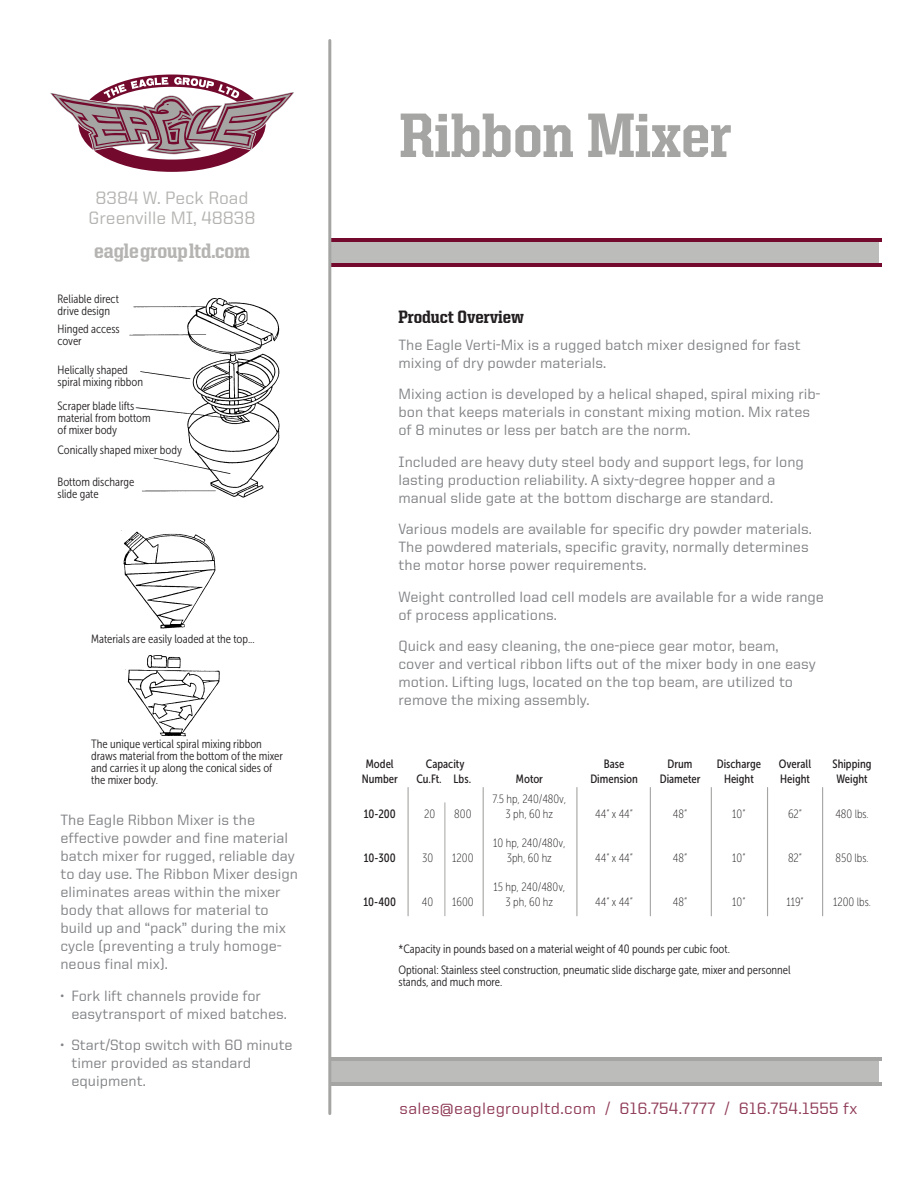
<style>
.page{position:relative;width:918px;height:1188px;background:#fff}
.page>*{position:absolute;margin:0;border:0;box-sizing:border-box;transform-origin:0 0}
.t1{font:800 63px "United Serif Semi Cond";color:#a5a5a3}
.t2{font:800 21px "United Serif Semi Cond";color:#b5b4b2}
.t3{font:500 18px "United Sans Reg";color:#b5b4b2}
.t4{font:800 18px "United Serif Semi Cond";color:#231f20}
.t5{font:500 16.5px "United Sans Reg";letter-spacing:.02em;color:#8f3b58}
.t6{font:500 15px/18px "United Sans Reg";color:#808285}
.t7{font:12px/12px "Museo Sans Cond 300";color:#231f20}
.t8{font:12px "Museo Sans Cond 100";color:#231f20}
.t9{font:12px "Museo Sans Cond 500";color:#231f20}
</style>
<div class="page">
<div style="left:330px;top:1058px;width:549px;height:27px;background:#bcbcba"></div>
<hr style="left:330px;top:1057px;width:551px;height:4px;background:#a5a5a3">
<hr style="left:330px;top:1082px;width:551px;height:4px;background:#a5a5a3">
<div style="left:330px;top:239px;width:549px;height:27px;background:#bcbcba"></div>
<hr style="left:330px;top:238px;width:551px;height:4px;background:#730a2e">
<hr style="left:330px;top:263px;width:551px;height:4px;background:#730a2e">
<hr style="left:328px;top:40px;width:3px;height:1074px;background:#a5a5a3">
<svg style="left:50px;top:75px;width:244px;height:97px"></svg>
<img style="left:181px;top:298px;width:99px;height:200px">
<svg style="left:129px;top:306px;width:52px;height:186px"></svg>
<hr style="left:445px;top:803px;width:1px;height:113px;background:#a5a5a3">
<hr style="left:408px;top:788px;width:1px;height:128px;background:#a5a5a3">
<hr style="left:483px;top:788px;width:1px;height:128px;background:#a5a5a3">
<hr style="left:576px;top:788px;width:1px;height:128px;background:#a5a5a3">
<hr style="left:650px;top:788px;width:1px;height:128px;background:#a5a5a3">
<hr style="left:711px;top:788px;width:1px;height:128px;background:#a5a5a3">
<hr style="left:767px;top:788px;width:1px;height:128px;background:#a5a5a3">
<hr style="left:822px;top:788px;width:1px;height:128px;background:#a5a5a3">
<img style="left:123px;top:531px;width:97px;height:206px">
<div style="left:104px;top:634px;width:128px;height:19px;background:#fff"></div>
<p class="t3" style="left:95px;top:188px;width:155px">8384 W. Peck Road</p>
<p class="t3" style="left:89px;top:208px;width:168px">Greenville MI, 48838</p>
<p class="t2" style="left:94px;top:239px;width:157px">eaglegroupltd.com</p>
<p class="t7" style="left:58px;top:293px;width:63px">Reliable direct</p>
<p class="t7" style="left:58px;top:305px;width:54px">drive design</p>
<p class="t7" style="left:58px;top:323px;width:64px">Hinged access cover</p>
<p class="t7" style="left:58px;top:364px;width:87px">Helically shaped spiral mixing ribbon</p>
<p class="t7" style="left:58px;top:399px;width:95px">Scraper blade lifts material from bottom of mixer body</p>
<p class="t7" style="left:58px;top:444px;width:126px">Conically shaped mixer body</p>
<p class="t7" style="left:58px;top:476px;width:78px">Bottom discharge slide gate</p>
<p class="t7" style="left:91px;top:633px;width:165px">Materials are easily loaded at the top...</p>
<p class="t7" style="left:91px;top:738px;width:193px">The unique vertical spiral mixing ribbon draws material from the bottom of the mixer and carries it up along the conical sides of the mixer body.</p>
<p class="t6" style="left:60px;top:811px;width:239px">The Eagle Ribbon Mixer is the effective powder and fine material batch mixer for rugged, reliable day to day use. The Ribbon Mixer design eliminates areas within the mixer body that allows for material to build up and “pack” during the mix cycle (preventing a truly homoge&shy;neous final mix).</p>
<p class="t6" style="left:72px;top:987px;width:217px;text-indent:-11px">• Fork lift channels provide for easytransport of mixed batches.</p>
<p class="t6" style="left:72px;top:1036px;width:223px;text-indent:-11px">• Start/Stop switch with 60 minute timer provided as standard equipment.</p>
<p class="t1" style="left:400px;top:102px;width:334px">Ribbon Mixer</p>
<p class="t4" style="left:399px;top:307px;width:127px">Product Overview</p>
<p class="t6" style="left:399px;top:336px;width:404px">The Eagle Verti-Mix is a rugged batch mixer designed for fast mixing of dry powder materials.</p>
<p class="t6" style="left:399px;top:385px;width:423px">Mixing action is developed by a helical shaped, spiral mixing rib&shy;bon that keeps materials in constant mixing motion. Mix rates of 8 minutes or less per batch are the norm.</p>
<p class="t6" style="left:399px;top:453px;width:407px">Included are heavy duty steel body and support legs, for long lasting production reliability. A sixty-degree hopper and a manual slide gate at the bottom discharge are standard.</p>
<p class="t6" style="left:399px;top:520px;width:415px">Various models are available for specific dry powder materials.<br>The powdered materials, specific gravity, normally determines the motor horse power requirements.</p>
<p class="t6" style="left:399px;top:588px;width:427px">Weight controlled load cell models are available for a wide range of process applications.</p>
<p class="t6" style="left:399px;top:637px;width:419px">Quick and easy cleaning, the one-piece gear motor, beam, cover and vertical ribbon lifts out of the mixer body in one easy motion. Lifting lugs, located on the top beam, are utilized to remove the mixing assembly.</p>
<p class="t9" style="left:366px;top:757px;width:29px">Model</p>
<p class="t9" style="left:362px;top:772px;width:38px">Number</p>
<p class="t9" style="left:364px;top:807px;width:34px">10-200</p>
<p class="t9" style="left:364px;top:851px;width:33px">10-300</p>
<p class="t9" style="left:364px;top:895px;width:34px">10-400</p>
<p class="t9" style="left:426px;top:757px;width:40px">Capacity</p>
<p class="t9" style="left:416px;top:772px;width:56px">Cu.Ft. Lbs.</p>
<p class="t8" style="left:424px;top:807px;width:13px">20</p>
<p class="t8" style="left:454px;top:807px;width:19px">800</p>
<p class="t8" style="left:422px;top:852px;width:13px">30</p>
<p class="t8" style="left:452px;top:852px;width:23px">1200</p>
<p class="t8" style="left:422px;top:895px;width:13px">40</p>
<p class="t8" style="left:452px;top:895px;width:23px">1600</p>
<p class="t9" style="left:516px;top:772px;width:29px">Motor</p>
<p class="t8" style="left:493px;top:792px;width:75px">7.5 hp, 240/480v,</p>
<p class="t8" style="left:506px;top:807px;width:49px">3 ph, 60 hz</p>
<p class="t8" style="left:493px;top:837px;width:74px">10 hp, 240/480v,</p>
<p class="t8" style="left:507px;top:852px;width:47px">3ph, 60 hz</p>
<p class="t8" style="left:494px;top:880px;width:73px">15 hp, 240/480v,</p>
<p class="t8" style="left:506px;top:895px;width:49px">3 ph, 60 hz</p>
<p class="t9" style="left:604px;top:757px;width:22px">Base</p>
<p class="t9" style="left:590px;top:772px;width:49px">Dimension</p>
<p class="t8" style="left:595px;top:807px;width:39px">44” x 44”</p>
<p class="t8" style="left:595px;top:852px;width:39px">44” x 44”</p>
<p class="t8" style="left:595px;top:895px;width:39px">44” x 44”</p>
<p class="t9" style="left:668px;top:757px;width:26px">Drum</p>
<p class="t9" style="left:660px;top:772px;width:42px">Diameter</p>
<p class="t8" style="left:673px;top:807px;width:16px">48”</p>
<p class="t8" style="left:673px;top:852px;width:16px">48”</p>
<p class="t8" style="left:673px;top:895px;width:16px">48”</p>
<p class="t9" style="left:717px;top:757px;width:46px">Discharge</p>
<p class="t9" style="left:724px;top:772px;width:31px">Height</p>
<p class="t8" style="left:732px;top:807px;width:15px">10”</p>
<p class="t8" style="left:732px;top:852px;width:15px">10”</p>
<p class="t8" style="left:732px;top:895px;width:15px">10”</p>
<p class="t9" style="left:779px;top:757px;width:34px">Overall</p>
<p class="t9" style="left:780px;top:772px;width:31px">Height</p>
<p class="t8" style="left:788px;top:807px;width:16px">62”</p>
<p class="t8" style="left:788px;top:852px;width:16px">82”</p>
<p class="t8" style="left:786px;top:895px;width:19px">119”</p>
<p class="t7" style="left:399px;top:943px;width:333px">*Capacity in pounds based on a material weight of 40 pounds per cubic foot.</p>
<p class="t7" style="left:399px;top:964px;width:394px">Optional: Stainless steel construction, pneumatic slide discharge gate, mixer and personnel stands, and much more.</p>
<p class="t9" style="left:833px;top:757px;width:41px">Shipping</p>
<p class="t9" style="left:836px;top:772px;width:33px">Weight</p>
<p class="t8" style="left:835px;top:807px;width:35px">480 lbs.</p>
<p class="t8" style="left:836px;top:852px;width:34px">850 lbs.</p>
<p class="t8" style="left:833px;top:895px;width:39px">1200 lbs.</p>
<p class="t5" style="left:400px;top:1099px;width:459px">sales@eaglegroupltd.com / 616.754.7777 / 616.754.1555 fx</p>
</div>
